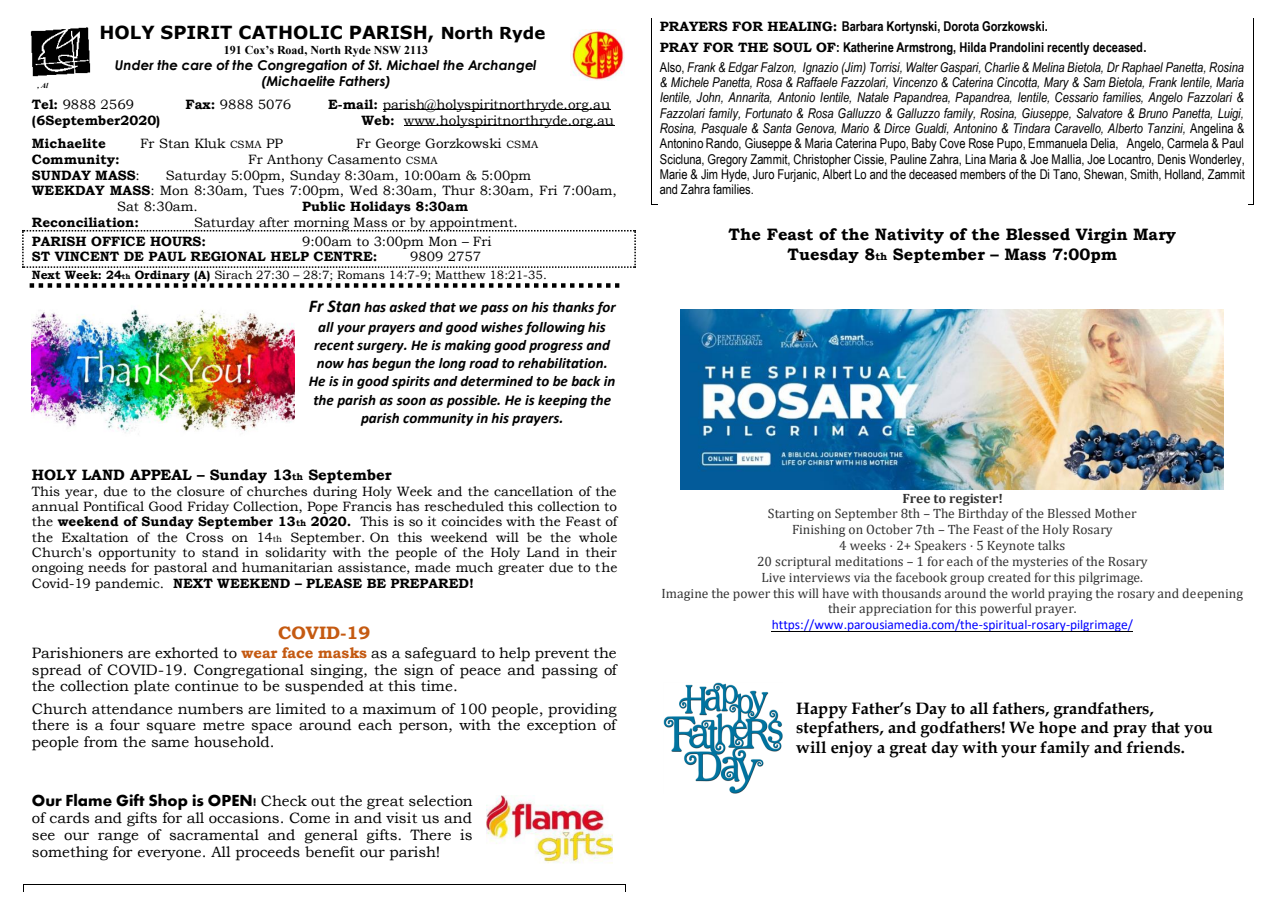
<style>
.page{position:relative;width:1286px;height:918px;background:#fff}
.page>*{position:absolute;margin:0;border:0;box-sizing:border-box;transform-origin:0 0}
.t1{font:700 18px "Verdana";color:#000}
.t2{font:700 18px "Bookman Old Style";letter-spacing:.005em;color:#c55a11}
.t3{font:700 16.5px/19.6px "Book Antiqua";color:#000}
.t4{font:700 16.5px/19.2px "Bookman Old Style";color:#000;text-align:center}
.t5{font:15px/17.1px "Bookman Old Style";color:#000;text-align:justify}
.t6{font:italic 700 15px/18.5px "Calibri";color:#000;text-align:center}
.t7{font:700 15px "Bookman Old Style";letter-spacing:-.005em;color:#000}
.t8{font:italic 13.5px/15.1px "Arial Narrow";letter-spacing:.005em;color:#000}
.t9{font:13.5px/15.5px "Bookman Old Style";color:#000;text-align:justify}
.t10{font:13.5px/15.8px "Cambria";color:#333;text-align:center}
.t11{font:700 13.5px "Bookman Old Style";color:#000}
.t12{font:italic 700 13.5px/16.5px "Century Gothic";letter-spacing:.005em;color:#000;text-align:center}
.t13{font:13.5px "Calibri";color:#00f}
.t14{font:700 13.5px "Cambria";color:#333}
.t15{font:12px "Bookman Old Style";letter-spacing:.005em;color:#000}
.t16{font:700 12px "Times New Roman";color:#000}
.t17{font:italic 700 7.5px "Times New Roman";color:#000}
.s1{font-size:16.5px}
.s2{font-weight:700}
.s3{font-size:10.5px}
.s4{font-weight:400}
.s5{font-weight:700;font-size:7.5px}
.s6{font-size:18px}
.s7{font-size:9.75px}
.s8{font-weight:700;font-size:9px}
.s9{font-size:9px}
.s10{font-weight:700;color:#c45911}
.s11{font-family:"Aharoni";font-weight:700;font-size:16.5px}
.s12{font-family:"Bookman Old Style";font-weight:700;font-style:normal}
.s13{font-weight:700;font-style:normal}
.s14{font-style:normal}
.s15{font-family:"Cambria Math"}
</style>
<div class="page">
<hr style="left:383px;top:109px;width:227px;height:1px;background:#000">
<hr style="left:404px;top:125px;width:210px;height:1px;background:#000">
<svg style="left:22px;top:230px;width:613px;height:38px"></svg>
<svg style="left:30px;top:283px;width:589px;height:5px"></svg>
<hr style="left:24px;top:885px;width:601px;height:1px;background:#000">
<hr style="left:651px;top:204px;width:602px;height:1px;background:#000">
<div style="left:657px;top:204px;width:590px;height:11px;background:#fff"></div>
<hr style="left:771px;top:631px;width:361px;height:1px;background:#000">
<img style="left:680px;top:309px;width:543px;height:181px">
<img style="left:30px;top:27px;width:61px;height:50px">
<img style="left:570px;top:30px;width:54px;height:50px">
<img style="left:486px;top:795px;width:126px;height:68px">
<img style="left:32px;top:309px;width:262px;height:124px">
<img style="left:663px;top:683px;width:119px;height:110px">
<p class="t17" style="left:38px;top:81px;width:12px">, Al</p>
<h1 class="t1" style="left:99px;top:21px;width:447px">HOLY SPIRIT CATHOLIC PARISH, <span class="s1">North Ryde</span></h1>
<p class="t16" style="left:224px;top:43px;width:206px">191 Cox’s Road, North Ryde NSW 2113</p>
<p class="t12" style="left:115px;top:56px;width:423px">Under the care of the Congregation of St. Michael the Archangel (Michaelite Fathers)</p>
<p class="t9" style="left:32px;top:97px;width:104px"><span class="s2">Tel:</span> 9888 2569</p>
<p class="t9" style="left:185px;top:97px;width:107px"><span class="s2">Fax:</span> 9888 5076</p>
<p class="t9" style="left:328px;top:97px;width:283px"><span class="s2">E-mail:</span> parish@holyspiritnorthryde.org.au</p>
<p class="t11" style="left:32px;top:113px;width:130px">(6September2020)</p>
<p class="t9" style="left:361px;top:113px;width:254px"><span class="s2">Web:</span> www.holyspiritnorthryde.org.au</p>
<p class="t11" style="left:32px;top:135px;width:76px">Michaelite</p>
<p class="t9" style="left:140px;top:136px;width:144px">Fr Stan Kluk <span class="s3">CSMA</span> PP</p>
<p class="t9" style="left:356px;top:136px;width:183px">Fr George Gorzkowski <span class="s3">CSMA</span></p>
<p class="t11" style="left:32px;top:151px;width:89px">Community:</p>
<p class="t9" style="left:248px;top:151px;width:191px">Fr Anthony Casamento <span class="s3">CSMA</span></p>
<p class="t11" style="left:32px;top:167px;width:109px">SUNDAY MASS<span class="s4">:</span></p>
<p class="t9" style="left:166px;top:167px;width:367px">Saturday 5:00pm, Sunday 8:30am, 10:00am &amp; 5:00pm</p>
<p class="t9" style="left:32px;top:183px;width:586px"><span class="s2">WEEKDAY MASS</span>: Mon 8:30am, Tues 7:00pm, Wed 8:30am, Thur 8:30am, Fri 7:00am,</p>
<p class="t9" style="left:117px;top:199px;width:82px">Sat 8:30am.</p>
<p class="t11" style="left:302px;top:198px;width:167px">Public Holidays 8:30am</p>
<p class="t11" style="left:32px;top:214px;width:109px">Reconciliation:</p>
<p class="t9" style="left:194px;top:215px;width:325px">Saturday after morning Mass or by appointment.</p>
<p class="t11" style="left:32px;top:233px;width:175px">PARISH OFFICE HOURS:</p>
<p class="t9" style="left:302px;top:234px;width:191px">9:00am to 3:00pm Mon – Fri</p>
<p class="t11" style="left:32px;top:249px;width:347px">ST VINCENT DE PAUL REGIONAL HELP CENTRE:</p>
<p class="t9" style="left:410px;top:249px;width:72px">9809 2757</p>
<p class="t15" style="left:32px;top:269px;width:516px"><span class="s2">Next Week: 24</span><span class="s5">th</span> <span class="s2">Ordinary (A)</span> Sirach 27:30 – 28:7; Romans 14:7-9; Matthew 18:21-35.</p>
<p class="t6" style="left:309px;top:300px;width:308px"><span class="s6">Fr Stan</span> has asked that we pass on his thanks for all your prayers and good wishes following his recent surgery. He is making good progress and now has begun the long road to rehabilitation.<br>He is in good spirits and determined to be back in the parish as soon as possible. He is keeping the parish community in his prayers.</p>
<p class="t7" style="left:32px;top:466px;width:361px">HOLY LAND APPEAL – Sunday 13<span class="s7">th</span> September</p>
<p class="t9" style="left:32px;top:483px;width:587px">This year, due to the closure of churches during Holy Week and the cancellation of the annual Pontifical Good Friday Collection, Pope Francis has rescheduled this collection to the <span class="s2">weekend of Sunday September 13</span><span class="s8">th</span> <span class="s2">2020.</span> This is so it coincides with the Feast of the Exaltation of the Cross on 14<span class="s9">th</span> September. On this weekend will be the whole Church's opportunity to stand in solidarity with the people of the Holy Land in their ongoing needs for pastoral and humanitarian assistance, made much greater due to the Covid-19 pandemic. <span class="s2">NEXT WEEKEND – PLEASE BE PREPARED!</span></p>
<h1 class="t2" style="left:278px;top:622px;width:94px">COVID-19</h1>
<p class="t5" style="left:32px;top:644px;width:586px">Parishioners are exhorted to <span class="s10">wear face masks</span> as a safeguard to help prevent the spread of COVID-19. Congregational singing, the sign of peace and passing of the collection plate continue to be suspended at this time.</p>
<p class="t5" style="left:32px;top:700px;width:586px">Church attendance numbers are limited to a maximum of 100 people, providing there is a four square metre space around each person, with the exception of people from the same household.</p>
<p class="t5" style="left:32px;top:792px;width:442px"><span class="s11">Our Flame Gift Shop is OPEN!</span> Check out the great selection of cards and gifts for all occasions. Come in and visit us and see our range of sacramental and general gifts. There is something for everyone. All proceeds benefit our parish!</p>
<p class="t8" style="left:659px;top:16px;width:585px;line-height:20.7px"><span class="s12">PRAYERS FOR HEALING:</span> <span class="s13">Barbara Kortynski, Dorota Gorzkowski.<br></span><span class="s12">PRAY FOR THE SOUL OF</span><span class="s13">: Katherine Armstrong, Hilda Prandolini recently deceased.<br></span><span class="s14">Also,</span> Frank &amp; Edgar Falzon, Ignazio (Jim) Torrisi, Walter Gaspari, Charlie &amp; Melina Bietola, Dr Raphael Panetta, Rosina</p>
<p class="t8" style="left:659px;top:75px;width:586px;text-align:justify">&amp; Michele Panetta, Rosa &amp; Raffaele Fazzolari, Vincenzo &amp; Caterina Cincotta, Mary &amp; Sam Bietola, Frank Ientile, Maria Ientile, John, Annarita, Antonio Ientile, Natale Papandrea, Papandrea, Ientile, Cessario families, Angelo Fazzolari &amp; Fazzolari family, Fortunato &amp; Rosa Galluzzo &amp; Galluzzo family, Rosina, Giuseppe, Salvatore &amp; Bruno Panetta, Luigi, Rosina, Pasquale &amp; Santa Genova, Mario &amp; Dirce Gualdi, Antonino &amp; Tindara Caravello, Alberto Tanzini, <span class="s14">Angelina &amp; Antonino Rando, Giuseppe &amp; Maria Caterina Pupo, Baby Cove Rose Pupo, Emmanuela Delia, Angelo, Carmela &amp; Paul Scicluna, Gregory Zammit, Christopher Cissie, Pauline Zahra, Lina Maria &amp; Joe Mallia, Joe Locantro, Denis Wonderley, Marie &amp; Jim Hyde, Juro Furjanic, Albert Lo and the deceased members of the Di Tano, Shewan, Smith, Holland, Zammit and Zahra families.</span></p>
<p class="t4" style="left:728px;top:225px;width:449px">The Feast of the Nativity of the Blessed Virgin Mary<br>Tuesday 8<span class="s3">th</span> September – Mass 7:00pm</p>
<p class="t14" style="left:902px;top:490px;width:102px">Free to register!</p>
<p class="t10" style="left:661px;top:506px;width:583px">Starting on September 8th – The Birthday of the Blessed Mother<br>Finishing on October 7th – The Feast of the Holy Rosary<br>4 weeks <span class="s15">⋅</span> 2+ Speakers <span class="s15">⋅</span> 5 Keynote talks<br>20 scriptural meditations – 1 for each of the mysteries of the Rosary<br>Live interviews via the facebook group created for this pilgrimage.<br>Imagine the power this will have with thousands around the world praying the rosary and deepening their appreciation for this powerful prayer.</p>
<p class="t13" style="left:771px;top:619px;width:363px">https://www.parousiamedia.com/the-spiritual-rosary-pilgrimage/</p>
<p class="t3" style="left:796px;top:699px;width:418px">Happy Father’s Day to all fathers, grandfathers, stepfathers, and godfathers! We hope and pray that you will enjoy a great day with your family and friends.</p>
</div>
